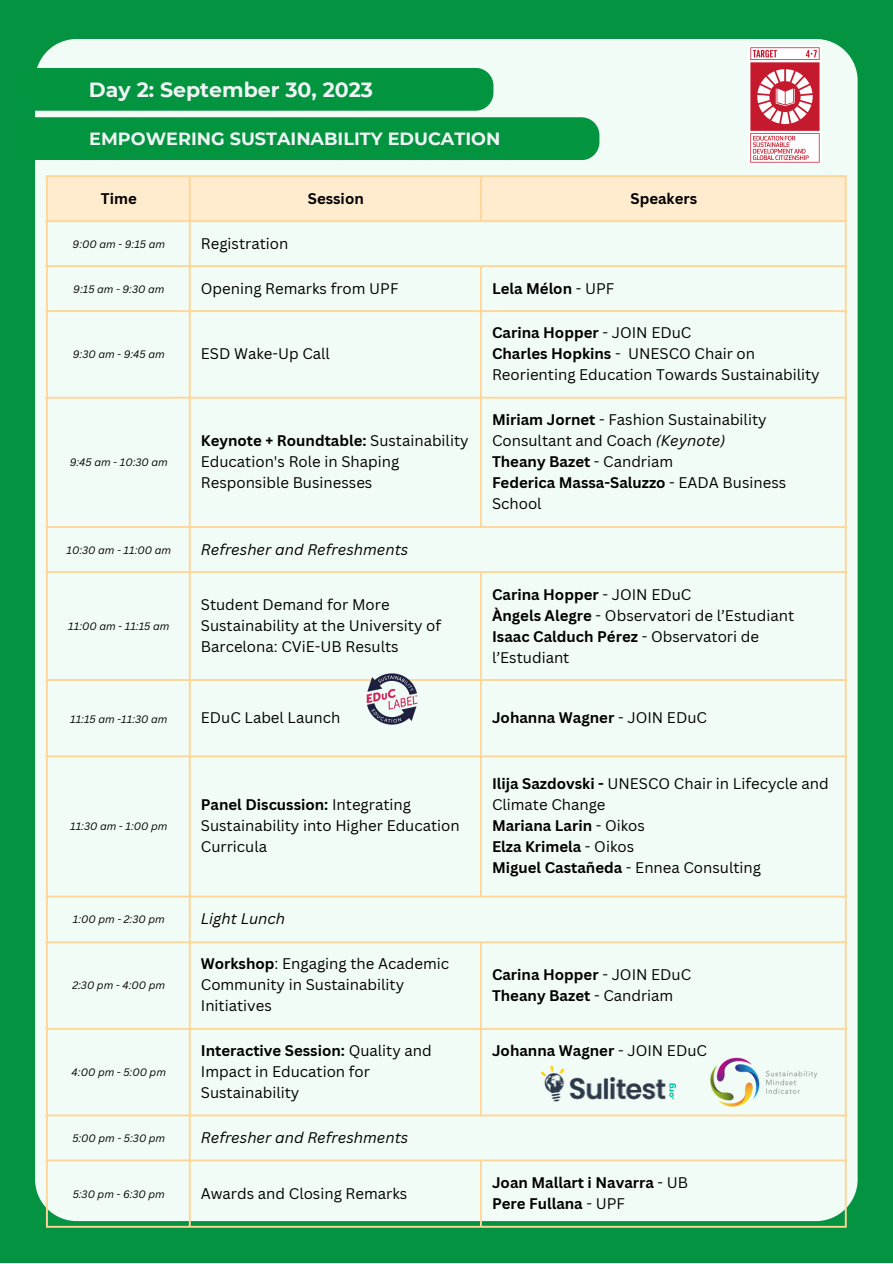
<style>
.page{position:relative;width:893px;height:1264px;background:#fff}
.page>*{position:absolute;margin:0;border:0;box-sizing:border-box;transform-origin:0 0}
.t1{font:700 20.55px "Montserrat";color:#eff4f4}
.t2{font:700 17.7px "Montserrat";color:#eff4f4}
.t3{font:15px/21px "Canva Sans";color:#000}
.t4{font:700 15px/21px "Canva Sans";color:#000}
.t5{font:italic 15px "Canva Sans";color:#000}
.t6{font:italic 10.5px "Canva Sans";color:#000}
.s1{font-weight:400}
.s2{font-weight:700}
.s3{font-style:italic}
</style>
<div class="page">
<div style="left:0;top:0;width:892px;height:1262px;background:#039341"></div>
<div style="left:35px;top:39px;width:822px;height:1181px;background:#f2fcf6"></div>
<svg style="left:35px;top:117px;width:564px;height:43px"></svg>
<div style="left:48px;top:177px;width:796px;height:43px;background:#ffebcd"></div>
<hr style="left:46px;top:177px;width:2px;height:1048px;background:#ffd699">
<hr style="left:189px;top:177px;width:2px;height:1048px;background:#ffd699">
<hr style="left:480px;top:177px;width:2px;height:43px;background:#ffd699">
<hr style="left:480px;top:267px;width:2px;height:259px;background:#ffd699">
<hr style="left:480px;top:573px;width:2px;height:322px;background:#ffd699">
<hr style="left:480px;top:943px;width:2px;height:171px;background:#ffd699">
<hr style="left:480px;top:1161px;width:2px;height:64px;background:#ffd699">
<hr style="left:844px;top:177px;width:2px;height:1048px;background:#ffd699">
<hr style="left:46px;top:175px;width:800px;height:2px;background:#ffd699">
<hr style="left:46px;top:220px;width:800px;height:2px;background:#ffd699">
<hr style="left:46px;top:265px;width:800px;height:2px;background:#ffd699">
<hr style="left:46px;top:310px;width:800px;height:2px;background:#ffd699">
<hr style="left:46px;top:397px;width:800px;height:1px;background:#ffd699">
<hr style="left:46px;top:526px;width:800px;height:2px;background:#ffd699">
<hr style="left:46px;top:571px;width:800px;height:2px;background:#ffd699">
<hr style="left:46px;top:679px;width:800px;height:2px;background:#ffd699">
<hr style="left:46px;top:755px;width:800px;height:2px;background:#ffd699">
<hr style="left:46px;top:895px;width:800px;height:2px;background:#ffd699">
<hr style="left:46px;top:941px;width:800px;height:2px;background:#ffd699">
<hr style="left:46px;top:1027px;width:800px;height:2px;background:#ffd699">
<hr style="left:46px;top:1114px;width:800px;height:2px;background:#ffd699">
<hr style="left:46px;top:1159px;width:800px;height:2px;background:#ffd699">
<hr style="left:46px;top:1225px;width:800px;height:2px;background:#ffd699">
<svg style="left:35px;top:68px;width:458px;height:43px"></svg>
<img style="left:541px;top:1065px;width:134px;height:36px">
<img style="left:689px;top:1050px;width:148px;height:65px">
<img style="left:363px;top:670px;width:57px;height:57px">
<img style="left:748px;top:46px;width:73px;height:119px">
<p class="t1" style="left:89px;top:77px;width:285px">Day 2: September 30, 2023</p>
<p class="t2" style="left:89px;top:128px;width:412px">EMPOWERING SUSTAINABILITY EDUCATION</p>
<p class="t4" style="left:101px;top:187px;width:37px">Time</p>
<p class="t4" style="left:308px;top:187px;width:57px">Session</p>
<p class="t4" style="left:630px;top:187px;width:68px">Speakers</p>
<p class="t6" style="left:73px;top:237px;width:94px">9:00 am - 9:15 am</p>
<p class="t3" style="left:201px;top:232px;width:89px">Registration</p>
<p class="t6" style="left:73px;top:282px;width:93px">9:15 am - 9:30 am</p>
<p class="t3" style="left:201px;top:277px;width:199px">Opening Remarks from UPF</p>
<p class="t4" style="left:492px;top:277px;width:124px">Lela Mélon <span class="s1">- UPF</span></p>
<p class="t6" style="left:73px;top:347px;width:93px">9:30 am - 9:45 am</p>
<p class="t3" style="left:201px;top:342px;width:131px">ESD Wake-Up Call</p>
<p class="t6" style="left:70px;top:455px;width:99px">9:45 am - 10:30 am</p>
<p class="t3" style="left:201px;top:430px;width:269px"><span class="s2">Keynote + Roundtable:</span> Sustainability<br>Education's Role in Shaping<br>Responsible Businesses</p>
<p class="t6" style="left:66px;top:542px;width:106px">10:30 am - 11:00 am</p>
<p class="t5" style="left:201px;top:538px;width:209px">Refresher and Refreshments</p>
<p class="t6" style="left:68px;top:619px;width:103px">11:00 am - 11:15 am</p>
<p class="t3" style="left:201px;top:594px;width:242px">Student Demand for More<br>Sustainability at the University of<br>Barcelona: CViE-UB Results</p>
<p class="t4" style="left:492px;top:321px;width:201px">Carina Hopper <span class="s1">- JOIN EDuC</span></p>
<p class="t3" style="left:492px;top:342px;width:329px"><span class="s2">Charles Hopkins</span> - UNESCO Chair on<br>Reorienting Education Towards Sustainability</p>
<p class="t3" style="left:492px;top:409px;width:276px"><span class="s2">Miriam Jornet</span> - Fashion Sustainability<br>Consultant and Coach <span class="s3">(Keynote)</span></p>
<p class="t4" style="left:492px;top:451px;width:183px">Theany Bazet <span class="s1">- Candriam</span></p>
<p class="t4" style="left:492px;top:472px;width:296px">Federica Massa-Saluzzo <span class="s1">- EADA Business<br>School</span></p>
<p class="t4" style="left:492px;top:583px;width:201px">Carina Hopper <span class="s1">- JOIN EDuC</span></p>
<p class="t3" style="left:492px;top:604px;width:304px"><span class="s2">Àngels Alegre</span> - Observatori de l’Estudiant</p>
<p class="t3" style="left:492px;top:625px;width:268px"><span class="s2">Isaac Calduch Pérez</span> - Observatori de l’Estudiant</p>
<p class="t6" style="left:70px;top:711px;width:99px">11:15 am -11:30 am</p>
<p class="t3" style="left:201px;top:707px;width:141px">EDuC Label Launch</p>
<p class="t4" style="left:492px;top:707px;width:216px">Johanna Wagner <span class="s1">- JOIN EDuC</span></p>
<p class="t6" style="left:70px;top:819px;width:99px">11:30 am - 1:00 pm</p>
<p class="t3" style="left:201px;top:794px;width:260px"><span class="s2">Panel Discussion:</span> Integrating<br>Sustainability into Higher Education<br>Curricula</p>
<p class="t6" style="left:73px;top:912px;width:93px">1:00 pm - 2:30 pm</p>
<p class="t5" style="left:201px;top:908px;width:86px">Light Lunch</p>
<p class="t3" style="left:492px;top:773px;width:338px"><span class="s2">Ilija Sazdovski -</span> UNESCO Chair in Lifecycle and<br>Climate Change</p>
<p class="t4" style="left:492px;top:814px;width:154px">Mariana Larin <span class="s1">- Oikos</span></p>
<p class="t4" style="left:492px;top:835px;width:144px">Elza Krimela <span class="s1">- Oikos</span></p>
<p class="t3" style="left:492px;top:856px;width:271px"><span class="s2">Miguel Castañeda</span> - Ennea Consulting</p>
<p class="t6" style="left:72px;top:977px;width:94px">2:30 pm - 4:00 pm</p>
<p class="t6" style="left:72px;top:1064px;width:96px">4:00 pm - 5:00 pm</p>
<p class="t3" style="left:201px;top:952px;width:250px"><span class="s2">Workshop</span>: Engaging the Academic<br>Community in Sustainability<br>Initiatives</p>
<p class="t4" style="left:492px;top:963px;width:201px">Carina Hopper <span class="s1">- JOIN EDuC</span></p>
<p class="t4" style="left:492px;top:984px;width:183px">Theany Bazet <span class="s1">- Candriam</span></p>
<p class="t3" style="left:201px;top:1039px;width:232px"><span class="s2">Interactive Session:</span> Quality and<br>Impact in Education for<br>Sustainability</p>
<p class="t4" style="left:492px;top:1039px;width:216px">Johanna Wagner <span class="s1">- JOIN EDuC</span></p>
<p class="t6" style="left:72px;top:1130px;width:94px">5:00 pm - 5:30 pm</p>
<p class="t5" style="left:201px;top:1127px;width:209px">Refresher and Refreshments</p>
<p class="t6" style="left:73px;top:1186px;width:94px">5:30 pm - 6:30 pm</p>
<p class="t3" style="left:201px;top:1182px;width:208px">Awards and Closing Remarks</p>
<p class="t4" style="left:492px;top:1171px;width:198px">Joan Mallart i Navarra <span class="s1">- UB</span></p>
<p class="t4" style="left:492px;top:1192px;width:134px">Pere Fullana <span class="s1">- UPF</span></p>
</div>
